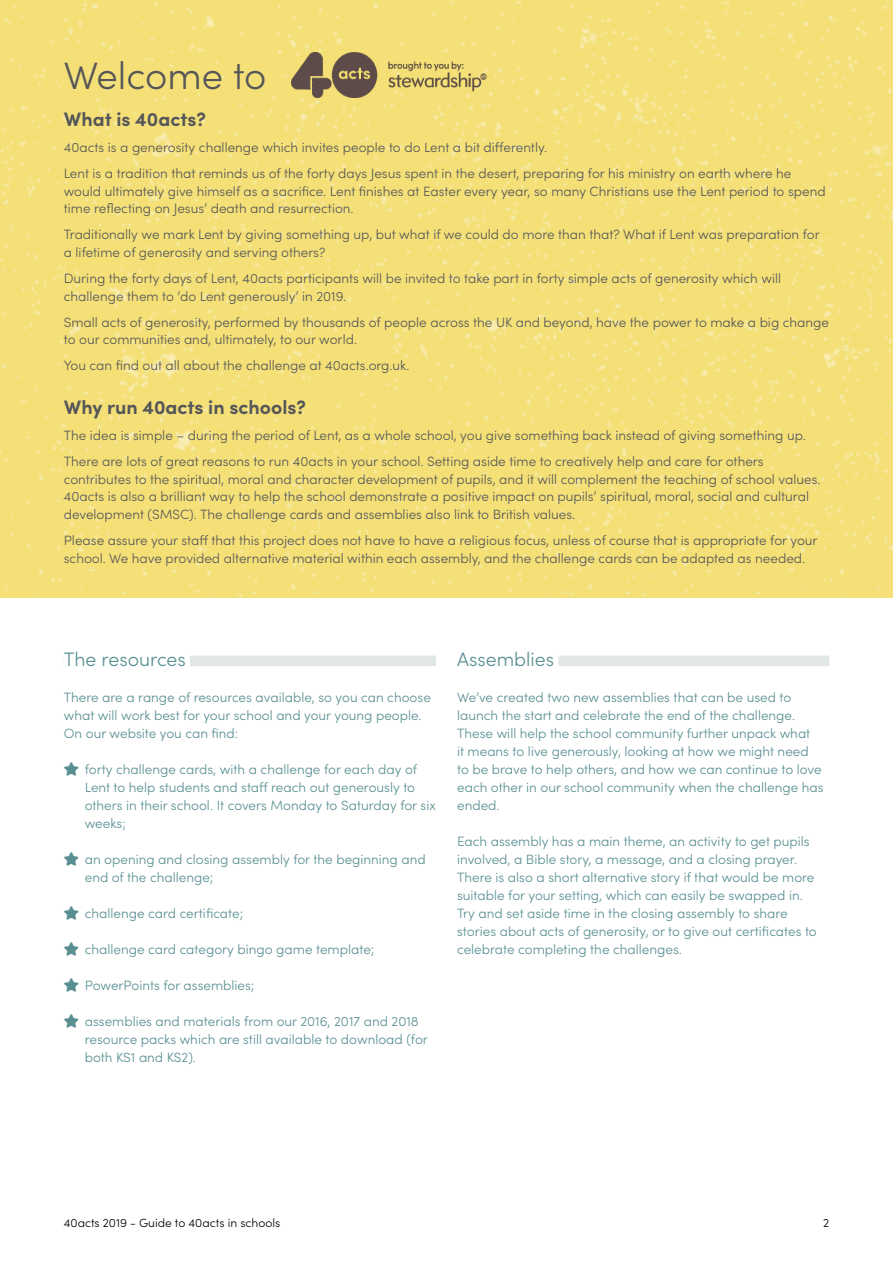
<style>
.page{position:relative;width:893px;height:1263px;background:#fff}
.page>*{position:absolute;margin:0;border:0;box-sizing:border-box;transform-origin:0 0}
.t1{font:300 38.1px "Sofia Pro";color:#565659}
.t2{font:700 19.5px "Sofia Pro";color:#565659}
.t3{font:300 19.5px "Sofia Pro";color:#598f92}
.t4{font:300 13.5px/17.5px "Sofia Pro";color:#565659}
.t5{font:300 13.5px/18px "Sofia Pro";color:#598f92}
.t6{font:300 12px "Sofia Pro";color:#000}
</style>
<div class="page">
<div style="left:0;top:0;width:893px;height:597px;background:#f4e077"></div>
<div style="left:64px;top:656px;width:372px;height:10px;background:#e1e7e4"></div>
<div style="left:64px;top:653px;width:126px;height:14px;background:#fff"></div>
<div style="left:457px;top:656px;width:372px;height:10px;background:#e1e7e4"></div>
<div style="left:457px;top:653px;width:101px;height:14px;background:#fff"></div>
<img style="left:291px;top:52px;width:196px;height:46px">
<h1 class="t1" style="left:64px;top:48px;width:204px">Welcome to</h1>
<h2 class="t2" style="left:64px;top:104px;width:144px">What is 40acts?</h2>
<p class="t4" style="left:64px;top:134px;width:729px;line-height:26.1px">40acts is a generosity challenge which invites people to do Lent a bit differently.<br>Lent is a tradition that reminds us of the forty days Jesus spent in the desert, preparing for his ministry on earth where he</p>
<p class="t4" style="left:64px;top:181px;width:763px">would ultimately give himself as a sacrifice. Lent finishes at Easter every year, so many Christians use the Lent period to spend time reflecting on Jesus’ death and resurrection.</p>
<p class="t4" style="left:64px;top:225px;width:758px">Traditionally we mark Lent by giving something up, but what if we could do more than that? What if Lent was preparation for a lifetime of generosity and serving others?</p>
<p class="t4" style="left:64px;top:269px;width:719px">During the forty days of Lent, 40acts participants will be invited to take part in forty simple acts of generosity which will challenge them to ‘do Lent generously’ in 2019.</p>
<p class="t4" style="left:64px;top:312px;width:767px">Small acts of generosity, performed by thousands of people across the UK and beyond, have the power to make a big change to our communities and, ultimately, to our world.</p>
<p class="t4" style="left:64px;top:356px;width:347px">You can find out all about the challenge at 40acts.org.uk.</p>
<h2 class="t2" style="left:64px;top:392px;width:244px">Why run 40acts in schools?</h2>
<p class="t4" style="left:64px;top:422px;width:744px;line-height:26.1px">The idea is simple – during the period of Lent, as a whole school, you give something back instead of giving something up.<br>There are lots of great reasons to run 40acts in your school. Setting aside time to creatively help and care for others</p>
<p class="t4" style="left:64px;top:469px;width:758px">contributes to the spiritual, moral and character development of pupils, and it will complement the teaching of school values.<br>40acts is also a brilliant way to help the school demonstrate a positive impact on pupils’ spiritual, moral, social and cultural development (SMSC). The challenge cards and assemblies also link to British values.</p>
<p class="t4" style="left:64px;top:531px;width:755px">Please assure your staff that this project does not have to have a religious focus, unless of course that is appropriate for your school. We have provided alternative material within each assembly, and the challenge cards can be adapted as needed.</p>
<h2 class="t3" style="left:64px;top:645px;width:124px">The resources</h2>
<p class="t5" style="left:64px;top:688px;width:369px">There are a range of resources available, so you can choose what will work best for your school and your young people.<br>On our website you can find:</p>
<p class="t5" style="left:85px;top:760px;width:352px">forty challenge cards, with a challenge for each day of Lent to help students and staff reach out generously to others in their school. It covers Monday to Saturday for six weeks;</p>
<p class="t5" style="left:85px;top:849px;width:342px">an opening and closing assembly for the beginning and end of the challenge;</p>
<p class="t5" style="left:85px;top:903px;width:160px">challenge card certificate;</p>
<p class="t5" style="left:85px;top:940px;width:291px">challenge card category bingo game template;</p>
<p class="t5" style="left:85px;top:976px;width:171px">PowerPoints for assemblies;</p>
<p class="t5" style="left:85px;top:1012px;width:345px">assemblies and materials from our 2016, 2017 and 2018 resource packs which are still available to download (for both KS1 and KS2).</p>
<h2 class="t3" style="left:457px;top:645px;width:99px">Assemblies</h2>
<p class="t5" style="left:457px;top:688px;width:368px">We’ve created two new assemblies that can be used to launch the start and celebrate the end of the challenge.<br>These will help the school community further unpack what<br>it means to live generously, looking at how we might need to be brave to help others, and how we can continue to love each other in our school community when the challenge has ended.</p>
<p class="t5" style="left:457px;top:831px;width:361px">Each assembly has a main theme, an activity to get pupils involved, a Bible story, a message, and a closing prayer.<br>There is also a short alternative story if that would be more suitable for your setting, which can easily be swapped in.<br>Try and set aside time in the closing assembly to share stories about acts of generosity, or to give out certificates to celebrate completing the challenges.</p>
<p class="t6" style="left:64px;top:1214px;width:218px">40acts 2019 - Guide to 40acts in schools</p>
<p class="t6" style="left:823px;top:1214px;width:8px">2</p>
</div>
